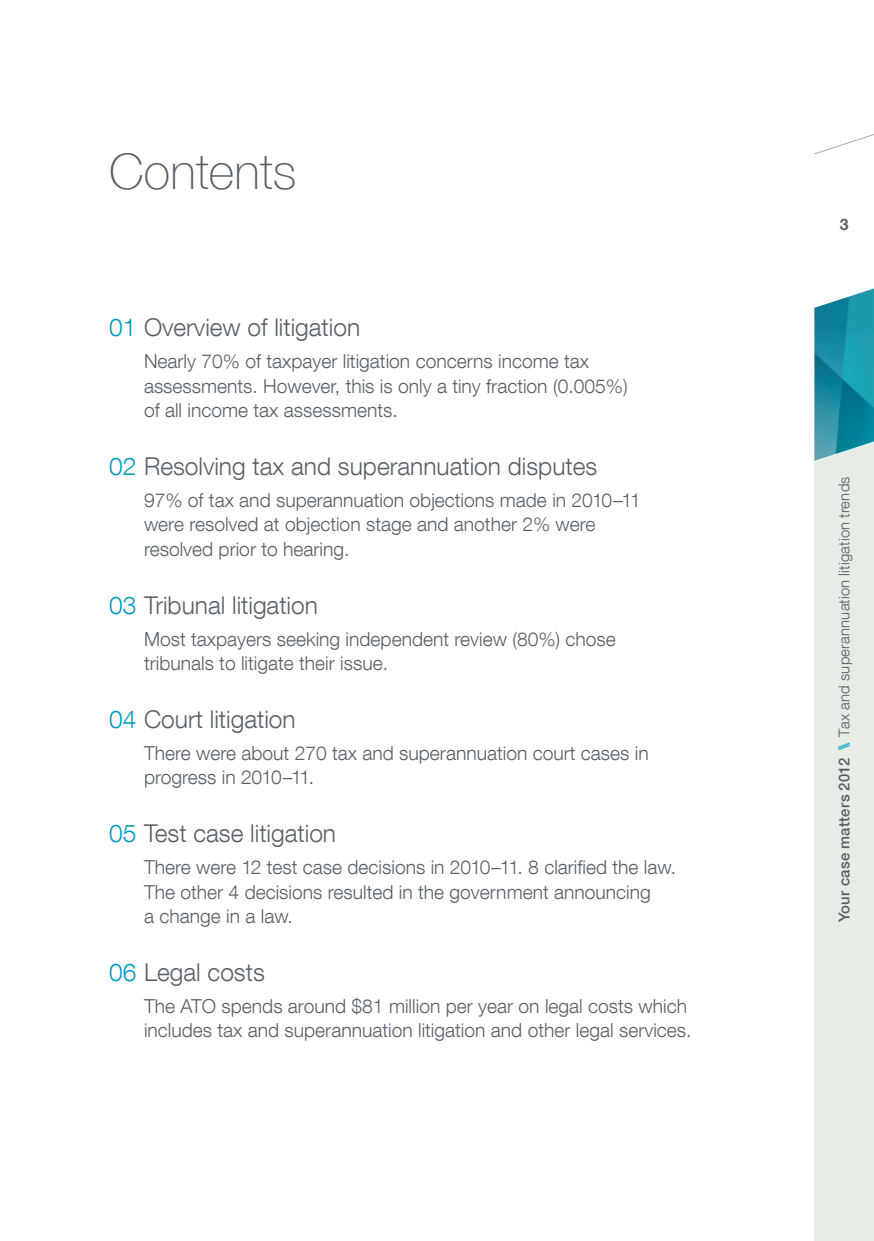
<style>
.page{position:relative;width:874px;height:1241px;background:#fff}
.page>*{position:absolute;margin:0;border:0;box-sizing:border-box;transform-origin:0 0}
.t1{font:100 49px "Helvetica Neue LT Com";letter-spacing:.005em;color:#586066}
.t2{font:300 24.5px "Helvetica Neue LT Com";color:#586066}
.t3{font:300 19.25px/24.5px "Helvetica Neue LT Com";color:#586066}
.t4{font:700 15.75px "Helvetica Neue LT Com";color:#586066}
.t5{font:300 14.88px "Helvetica Neue LT Com";letter-spacing:.015em;color:#586066}
.s1{color:#0098be}
.s2{font-weight:500}
.s3{font-weight:500;color:#37b4cb}
</style>
<div class="page">
<div style="left:814px;top:417px;width:59px;height:823px;background:#e7ede5"></div>
<img style="left:814px;top:288px;width:59px;height:145px">
<svg style="left:814px;top:134px;width:59px;height:21px"></svg>
<svg style="left:814px;top:433px;width:59px;height:29px"></svg>
<h1 class="t1" style="left:109px;top:142px;width:189px">Contents</h1>
<p class="t2" style="left:109px;top:312px;width:252px"><span class="s1">01</span> Overview of litigation</p>
<p class="t3" style="left:144px;top:348px;width:485px">Nearly 70% of taxpayer litigation concerns income tax assessments. However, this is only a tiny fraction (0.005%) of all income tax assessments.</p>
<p class="t2" style="left:109px;top:451px;width:489px"><span class="s1">02</span> Resolving tax and superannuation disputes</p>
<p class="t3" style="left:144px;top:487px;width:498px">97% of tax and superannuation objections made in 2010–11 were resolved at objection stage and another 2% were resolved prior to hearing.</p>
<p class="t2" style="left:109px;top:590px;width:210px"><span class="s1">03</span> Tribunal litigation</p>
<p class="t3" style="left:144px;top:626px;width:473px">Most taxpayers seeking independent review (80%) chose tribunals to litigate their issue.</p>
<p class="t2" style="left:109px;top:704px;width:188px"><span class="s1">04</span> Court litigation</p>
<p class="t3" style="left:144px;top:740px;width:506px">There were about 270 tax and superannuation court cases in progress in 2010–11.</p>
<p class="t2" style="left:109px;top:818px;width:228px"><span class="s1">05</span> Test case litigation</p>
<p class="t3" style="left:144px;top:854px;width:533px">There were 12 test case decisions in 2010–11. 8 clarified the law.<br>The other 4 decisions resulted in the government announcing<br>a change in a law.</p>
<p class="t2" style="left:109px;top:957px;width:157px"><span class="s1">06</span> Legal costs</p>
<p class="t3" style="left:144px;top:993px;width:548px">The ATO spends around $81 million per year on legal costs which includes tax and superannuation litigation and other legal services.</p>
<p class="t4" style="left:839px;top:214px;width:10px">3</p>
<p class="t5" style="left:834px;top:922px;width:447px;rotate:-90deg"><span class="s2">Your case matters 2012</span> <span class="s3">\\</span> Tax and superannuation litigation trends</p>
</div>
